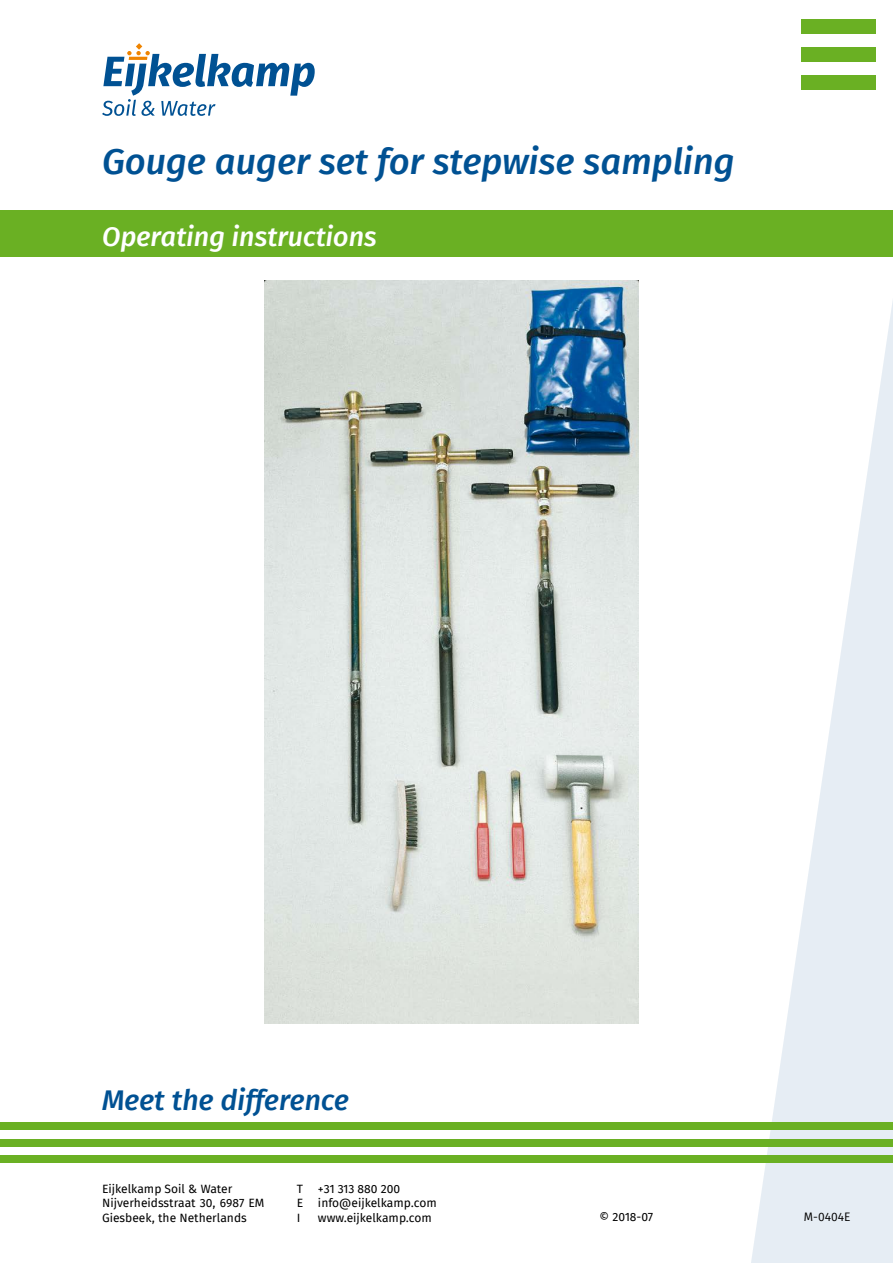
<style>
.page{position:relative;width:893px;height:1263px;background:#fff}
.page>*{position:absolute;margin:0;border:0;box-sizing:border-box;transform-origin:0 0}
.t1{font:italic 500 36px "Fira Sans";color:#005193}
.t2{font:italic 500 28.5px "Fira Sans";color:#005193}
.t3{font:italic 500 27px "Fira Sans";color:#fff}
.t4{font:12px/14.4px "Fira Sans";color:#000}
.t5{font:12px "Fira Sans";color:#000}
</style>
<div class="page">
<div style="left:0;top:210px;width:893px;height:47px;background:#6ab023"></div>
<svg style="left:102px;top:43px;width:213px;height:73px"></svg>
<div style="left:801px;top:19px;width:74px;height:14px;background:#6ab023"></div>
<div style="left:801px;top:75px;width:74px;height:14px;background:#6ab023"></div>
<div style="left:801px;top:47px;width:74px;height:14px;background:#6ab023"></div>
<svg style="left:751px;top:301px;width:142px;height:962px"></svg>
<div style="left:0;top:1123px;width:893px;height:7px;background:#6ab023"></div>
<div style="left:0;top:1139px;width:893px;height:7px;background:#6ab023"></div>
<div style="left:0;top:1155px;width:893px;height:7px;background:#6ab023"></div>
<img style="left:264px;top:281px;width:375px;height:743px">
<h1 class="t1" style="left:102px;top:136px;width:634px">Gouge auger set for stepwise sampling</h1>
<h3 class="t3" style="left:102px;top:218px;width:277px">Operating instructions</h3>
<h2 class="t2" style="left:102px;top:1080px;width:248px">Meet the difference</h2>
<p class="t4" style="left:102px;top:1182px;width:164px">Eijkelkamp Soil &amp; Water<br>Nijverheidsstraat 30, 6987 EM<br>Giesbeek, the Netherlands</p>
<p class="t4" style="left:297px;top:1182px;width:8px">T</p>
<p class="t4" style="left:297px;top:1182px;width:141px;text-indent:21px">+31 313 880 200<br>E info@eijkelkamp.com<br>I</p>
<p class="t4" style="left:318px;top:1211px;width:115px">www.eijkelkamp.com</p>
<p class="t4" style="left:600px;top:1211px;width:55px">© 2018-07</p>
<p class="t5" style="left:804px;top:1207px;width:48px">M-0404E</p>
</div>
